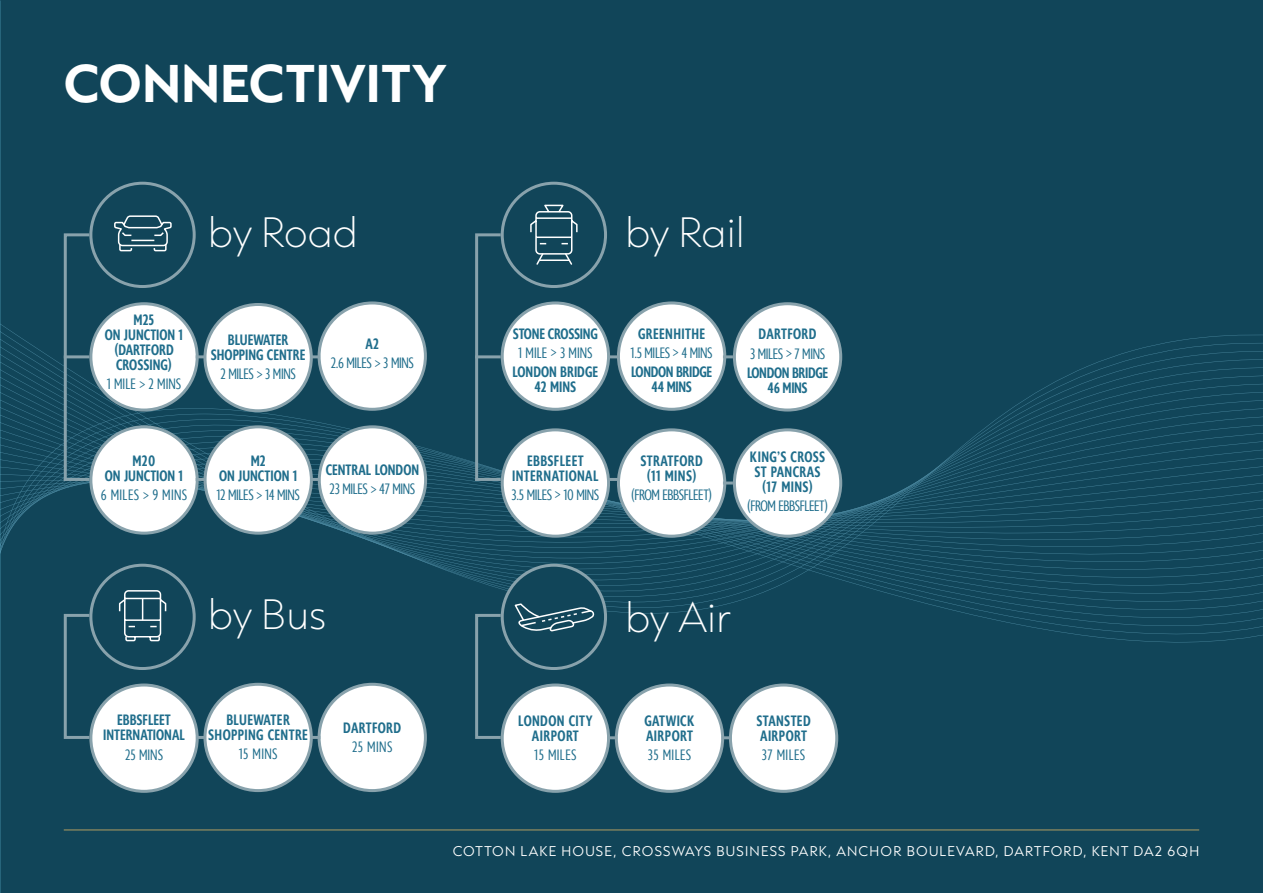
<style>
.page{position:relative;width:1263px;height:893px;background:#114559}
.page>*{position:absolute;margin:0;border:0;box-sizing:border-box;transform-origin:0 0}
.t1{font:700 45px "Capitana";letter-spacing:.025em;color:#fff}
.t2{font:100 36px "Capitana";color:#fff}
.t3{font:300 condensed 15px "Astoria Sans";letter-spacing:-.025em;color:#206e8c}
.t4{font:500 condensed 15px/15px "Astoria Sans";letter-spacing:.025em;color:#206e8c;text-align:center}
.t5{font:500 condensed 15px/15px "Astoria Sans";color:#206e8c;text-align:center}
.t6{font:500 condensed 15px/15px "Astoria Sans";letter-spacing:-.025em;color:#206e8c;text-align:center}
.t7{font:300 condensed 15px "Astoria Sans";color:#206e8c}
.t8{font:300 condensed 15px "Astoria Sans";letter-spacing:.025em;color:#206e8c}
.t9{font:300 12px "Capitana";letter-spacing:.1em;color:#fff}
</style>
<div class="page">
<svg style="left:1px;top:408px;width:1262px;height:235px"></svg>
<svg style="left:0;top:0;width:1px;height:893px"></svg>
<div style="left:91px;top:304px;width:106px;height:106px;background:#fff;border-radius:50%"></div>
<div style="left:89px;top:302px;width:110px;height:110px;border:3px solid #88a2ac;border-radius:50%"></div>
<div style="left:205px;top:304px;width:106px;height:107px;background:#fff;border-radius:50%"></div>
<div style="left:203px;top:303px;width:110px;height:109px;border:3px solid #88a2ac;border-radius:50%"></div>
<div style="left:319px;top:303px;width:106px;height:106px;background:#fff;border-radius:50%"></div>
<div style="left:318px;top:301px;width:109px;height:110px;border:3px solid #88a2ac;border-radius:50%"></div>
<div style="left:91px;top:427px;width:106px;height:106px;background:#fff;border-radius:50%"></div>
<div style="left:89px;top:425px;width:110px;height:110px;border:3px solid #88a2ac;border-radius:50%"></div>
<div style="left:205px;top:427px;width:106px;height:106px;background:#fff;border-radius:50%"></div>
<div style="left:204px;top:425px;width:109px;height:110px;border:3px solid #88a2ac;border-radius:50%"></div>
<div style="left:319px;top:427px;width:107px;height:106px;background:#fff;border-radius:50%"></div>
<div style="left:318px;top:425px;width:109px;height:110px;border:3px solid #88a2ac;border-radius:50%"></div>
<svg style="left:62px;top:233px;width:30px;height:251px"></svg>
<hr style="left:64px;top:355px;width:25px;height:3px;background:#88a2ac">
<hr style="left:64px;top:478px;width:25px;height:3px;background:#88a2ac">
<svg style="left:196px;top:355px;width:10px;height:3px"></svg>
<svg style="left:310px;top:355px;width:10px;height:3px"></svg>
<svg style="left:196px;top:478px;width:10px;height:3px"></svg>
<svg style="left:310px;top:478px;width:10px;height:3px"></svg>
<div style="left:91px;top:565px;width:103px;height:103px;background:#114559;border-radius:50%"></div>
<div style="left:89px;top:564px;width:107px;height:106px;border:3px solid #88a2ac;border-radius:50%"></div>
<div style="left:91px;top:685px;width:106px;height:106px;background:#fff;border-radius:50%"></div>
<div style="left:89px;top:683px;width:110px;height:110px;border:3px solid #88a2ac;border-radius:50%"></div>
<div style="left:205px;top:684px;width:106px;height:107px;background:#fff;border-radius:50%"></div>
<div style="left:203px;top:683px;width:110px;height:109px;border:3px solid #88a2ac;border-radius:50%"></div>
<div style="left:319px;top:684px;width:106px;height:107px;background:#fff;border-radius:50%"></div>
<div style="left:318px;top:683px;width:109px;height:109px;border:3px solid #88a2ac;border-radius:50%"></div>
<div style="left:64px;top:614px;width:27px;height:125px;border:3px solid #88a2ac"></div>
<svg style="left:196px;top:736px;width:10px;height:3px"></svg>
<svg style="left:310px;top:736px;width:10px;height:3px"></svg>
<div style="left:501px;top:182px;width:106px;height:106px;border:3px solid #88a2ac;border-radius:50%"></div>
<div style="left:502px;top:303px;width:106px;height:106px;background:#fff;border-radius:50%"></div>
<div style="left:501px;top:301px;width:109px;height:110px;border:3px solid #88a2ac;border-radius:50%"></div>
<div style="left:618px;top:303px;width:107px;height:106px;background:#fff;border-radius:50%"></div>
<div style="left:617px;top:301px;width:109px;height:110px;border:3px solid #88a2ac;border-radius:50%"></div>
<div style="left:734px;top:304px;width:107px;height:106px;background:#fff;border-radius:50%"></div>
<div style="left:733px;top:302px;width:109px;height:110px;border:3px solid #88a2ac;border-radius:50%"></div>
<div style="left:502px;top:430px;width:106px;height:106px;background:#fff;border-radius:50%"></div>
<div style="left:501px;top:428px;width:109px;height:110px;border:3px solid #88a2ac;border-radius:50%"></div>
<div style="left:618px;top:430px;width:107px;height:106px;background:#fff;border-radius:50%"></div>
<div style="left:617px;top:428px;width:109px;height:110px;border:3px solid #88a2ac;border-radius:50%"></div>
<svg style="left:474px;top:232px;width:30px;height:252px"></svg>
<hr style="left:475px;top:355px;width:26px;height:3px;background:#88a2ac">
<hr style="left:475px;top:478px;width:26px;height:3px;background:#88a2ac">
<svg style="left:608px;top:355px;width:10px;height:3px"></svg>
<svg style="left:723px;top:355px;width:10px;height:3px"></svg>
<svg style="left:608px;top:478px;width:10px;height:3px"></svg>
<hr style="left:64px;top:830px;width:1135px;height:1px;background:#b09d61">
<div style="left:502px;top:565px;width:103px;height:103px;background:#114559;border-radius:50%"></div>
<div style="left:501px;top:564px;width:106px;height:106px;border:3px solid #88a2ac;border-radius:50%"></div>
<svg style="left:514px;top:604px;width:81px;height:28px"></svg>
<div style="left:502px;top:685px;width:106px;height:106px;background:#fff;border-radius:50%"></div>
<div style="left:501px;top:683px;width:109px;height:110px;border:3px solid #88a2ac;border-radius:50%"></div>
<div style="left:616px;top:685px;width:107px;height:106px;background:#fff;border-radius:50%"></div>
<div style="left:615px;top:683px;width:109px;height:110px;border:3px solid #88a2ac;border-radius:50%"></div>
<div style="left:730px;top:685px;width:107px;height:106px;background:#fff;border-radius:50%"></div>
<div style="left:729px;top:683px;width:109px;height:110px;border:3px solid #88a2ac;border-radius:50%"></div>
<div style="left:475px;top:614px;width:27px;height:125px;border:3px solid #88a2ac"></div>
<svg style="left:607px;top:736px;width:10px;height:3px"></svg>
<svg style="left:722px;top:736px;width:10px;height:3px"></svg>
<div style="left:89px;top:182px;width:107px;height:106px;border:3px solid #88a2ac;border-radius:50%"></div>
<div style="left:734px;top:430px;width:107px;height:106px;background:#fff;border-radius:50%"></div>
<div style="left:733px;top:428px;width:109px;height:110px;border:3px solid #88a2ac;border-radius:50%"></div>
<svg style="left:723px;top:481px;width:10px;height:3px"></svg>
<svg style="left:118px;top:590px;width:49px;height:52px"></svg>
<svg style="left:114px;top:215px;width:58px;height:37px"></svg>
<svg style="left:530px;top:204px;width:48px;height:61px"></svg>
<h1 class="t1" style="left:64px;top:50px;width:384px">CONNECTIVITY</h1>
<p class="t5" style="left:105px;top:313px;width:80px">M25<br>ON JUNCTION 1 (DARTFORD<br>CROSSING)</p>
<p class="t7" style="left:107px;top:376px;width:76px">1 MILE &gt; 2 MINS</p>
<p class="t5" style="left:105px;top:454px;width:80px">M20<br>ON JUNCTION 1</p>
<p class="t8" style="left:101px;top:487px;width:88px">6 MILES &gt; 9 MINS</p>
<h2 class="t2" style="left:208px;top:205px;width:152px">by Road</h2>
<h2 class="t2" style="left:625px;top:205px;width:121px">by Rail</h2>
<p class="t5" style="left:211px;top:333px;width:96px">BLUEWATER<br>SHOPPING CENTRE</p>
<p class="t3" style="left:220px;top:366px;width:77px">2 MILES &gt; 3 MINS</p>
<p class="t5" style="left:366px;top:337px;width:15px">A2</p>
<p class="t3" style="left:331px;top:355px;width:85px">2.6 MILES &gt; 3 MINS</p>
<p class="t5" style="left:219px;top:454px;width:80px">M2<br>ON JUNCTION 1</p>
<p class="t3" style="left:217px;top:487px;width:85px">12 MILES &gt; 14 MINS</p>
<p class="t5" style="left:326px;top:462px;width:95px">CENTRAL LONDON</p>
<p class="t3" style="left:330px;top:481px;width:87px">23 MILES &gt; 47 MINS</p>
<p class="t5" style="left:513px;top:326px;width:86px">STONE CROSSING</p>
<p class="t7" style="left:518px;top:345px;width:76px">1 MILE &gt; 3 MINS</p>
<p class="t5" style="left:512px;top:365px;width:87px">LONDON BRIDGE<br>42 MINS</p>
<p class="t4" style="left:512px;top:453px;width:88px">EBBSFLEET<br>INTERNATIONAL</p>
<p class="t3" style="left:512px;top:487px;width:89px">3.5 MILES &gt; 10 MINS</p>
<p class="t4" style="left:638px;top:326px;width:69px">GREENHITHE</p>
<p class="t3" style="left:631px;top:345px;width:83px">1.5 MILES &gt; 4 MINS</p>
<p class="t6" style="left:631px;top:365px;width:83px">LONDON BRIDGE<br>44 MINS</p>
<p class="t4" style="left:640px;top:453px;width:64px">STRATFORD (11 MINS)</p>
<p class="t3" style="left:631px;top:487px;width:82px">(FROM EBBSFLEET)</p>
<p class="t4" style="left:759px;top:327px;width:59px">DARTFORD</p>
<p class="t3" style="left:750px;top:346px;width:77px">3 MILES &gt; 7 MINS</p>
<p class="t6" style="left:747px;top:365px;width:83px">LONDON BRIDGE<br>46 MINS</p>
<p class="t4" style="left:750px;top:450px;width:77px">KING’S CROSS<br>ST PANCRAS (17 MINS)</p>
<p class="t3" style="left:747px;top:498px;width:82px">(FROM EBBSFLEET)</p>
<h2 class="t2" style="left:208px;top:587px;width:120px">by Bus</h2>
<h2 class="t2" style="left:625px;top:591px;width:108px">by Air</h2>
<p class="t5" style="left:103px;top:713px;width:83px">EBBSFLEET<br>INTERNATIONAL</p>
<p class="t3" style="left:125px;top:747px;width:39px">25 MINS</p>
<p class="t4" style="left:208px;top:712px;width:101px">BLUEWATER<br>SHOPPING CENTRE</p>
<p class="t3" style="left:239px;top:746px;width:40px">15 MINS</p>
<p class="t4" style="left:343px;top:721px;width:59px">DARTFORD</p>
<p class="t3" style="left:352px;top:739px;width:42px">25 MINS</p>
<p class="t4" style="left:518px;top:714px;width:76px">LONDON CITY<br>AIRPORT</p>
<p class="t3" style="left:534px;top:747px;width:44px">15 MILES</p>
<p class="t4" style="left:644px;top:714px;width:51px;text-align:left">GATWICK<br>AIRPORT</p>
<p class="t3" style="left:648px;top:747px;width:45px">35 MILES</p>
<p class="t4" style="left:756px;top:714px;width:56px;text-align:left">STANSTED<br>AIRPORT</p>
<p class="t3" style="left:762px;top:747px;width:45px">37 MILES</p>
<p class="t9" style="left:453px;top:842px;width:748px">COTTON LAKE HOUSE, CROSSWAYS BUSINESS PARK, ANCHOR BOULEVARD, DARTFORD, KENT DA2 6QH</p>
</div>
